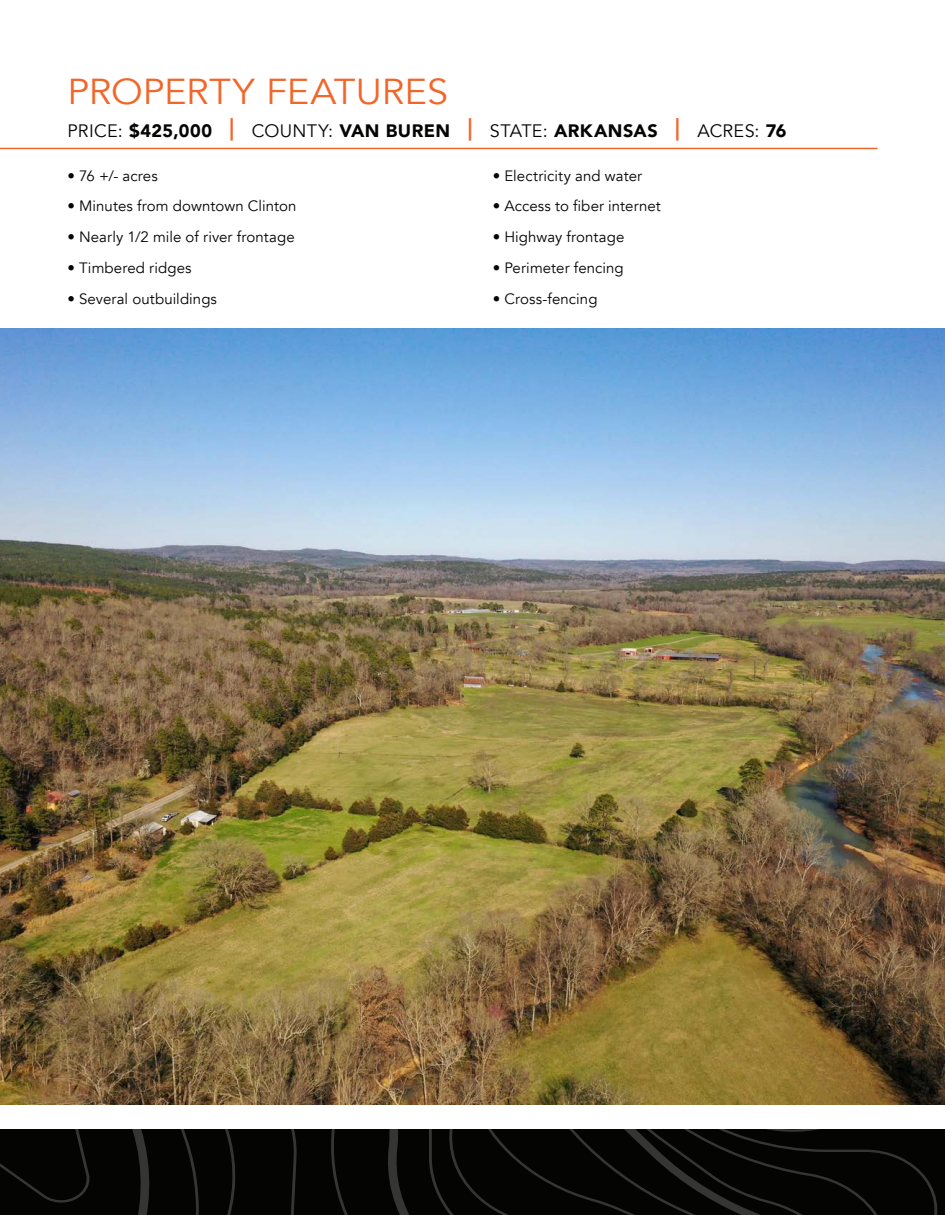
<style>
.page{position:relative;width:945px;height:1215px;background:#fff}
.page>*{position:absolute;margin:0;border:0;box-sizing:border-box;transform-origin:0 0}
.t1{font:36px "Avenir";color:#f2662a;scale:1.05 1}
.t2{font:900 18px "Avenir";letter-spacing:.025em;color:#040503}
.t3{font:15px "Avenir";letter-spacing:.005em;color:#040503}
.s1{font-weight:400}
.s2{font-size:22.5px;color:#f2662a}
</style>
<div class="page">
<img style="left:0;top:329px;width:945px;height:776px">
<hr style="left:0;top:148px;width:878px;height:1px;background:#f2662a">
<svg style="left:0;top:1129px;width:945px;height:86px;background:#080907"></svg>
<p class="t1" style="left:68px;top:70px;width:364px">PROPERTY FEATURES</p>
<p class="t2" style="left:68px;top:115px;width:721px"><span class="s1">PRICE:</span> $425,000 <span class="s2">|</span> <span class="s1">COUNTY:</span> VAN BUREN <span class="s2">|</span> <span class="s1">STATE:</span> ARKANSAS <span class="s2">|</span> <span class="s1">ACRES:</span> 76</p>
<p class="t3" style="left:68px;top:166px;width:92px">• 76 +/- acres</p>
<p class="t3" style="left:68px;top:197px;width:231px">• Minutes from downtown Clinton</p>
<p class="t3" style="left:68px;top:228px;width:229px">• Nearly 1/2 mile of river frontage</p>
<p class="t3" style="left:68px;top:259px;width:126px">• Timbered ridges</p>
<p class="t3" style="left:68px;top:289px;width:151px">• Several outbuildings</p>
<p class="t3" style="left:493px;top:166px;width:151px">• Electricity and water</p>
<p class="t3" style="left:493px;top:197px;width:170px">• Access to fiber internet</p>
<p class="t3" style="left:493px;top:228px;width:133px">• Highway frontage</p>
<p class="t3" style="left:493px;top:259px;width:133px">• Perimeter fencing</p>
<p class="t3" style="left:493px;top:289px;width:106px">• Cross-fencing</p>
</div>
